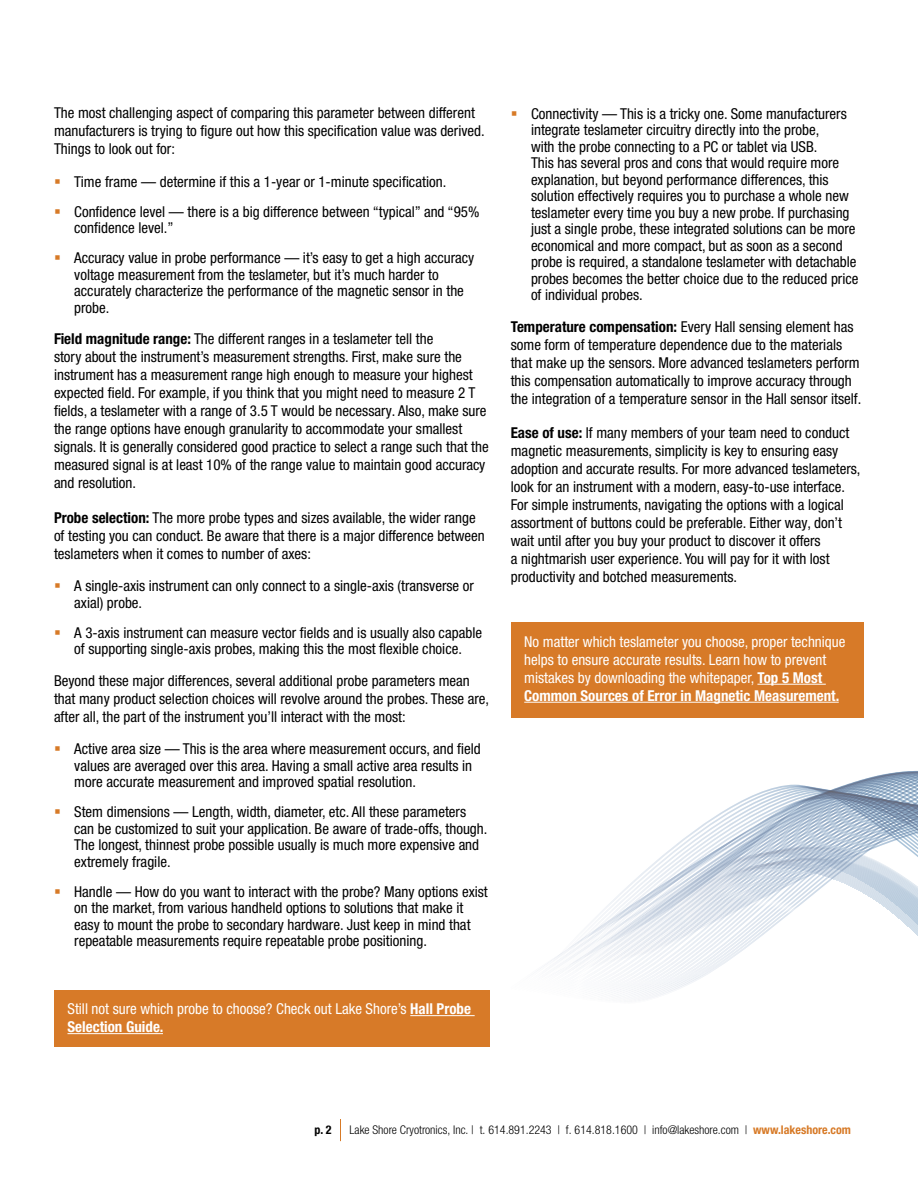
<style>
.page{position:relative;width:918px;height:1188px;background:#fff}
.page>*{position:absolute;margin:0;border:0;box-sizing:border-box;transform-origin:0 0}
.t1{font:condensed 15px/18px "Helvetica Neue LTW1 G";color:#000}
.t2{font:condensed 15px/18px "Helvetica Neue LTW1 G";color:#fff}
.t3{font:300 condensed 12px "Helvetica Neue LTW1 G";color:#000}
.t4{font:700 condensed 12px "Helvetica Neue LTW1 G";color:#000}
.s1{font-weight:700}
.s2{font-weight:700;color:#d77a27}
</style>
<div class="page">
<svg style="left:340px;top:1119px;width:1px;height:22px"></svg>
<svg style="left:544px;top:797px;width:374px;height:203px"></svg>
<div style="left:54px;top:990px;width:435px;height:56px;background:#d77a28"></div>
<hr style="left:410px;top:1015px;width:65px;height:1px;background:#fff">
<hr style="left:68px;top:1033px;width:95px;height:1px;background:#fff">
<div style="left:511px;top:622px;width:353px;height:96px;background:#d77a28"></div>
<hr style="left:757px;top:684px;width:69px;height:1px;background:#fff">
<hr style="left:524px;top:702px;width:315px;height:1px;background:#fff">
<p class="t1" style="left:54px;top:104px;width:432px">The most challenging aspect of comparing this parameter between different manufacturers is trying to figure out how this specification value was derived.<br>Things to look out for:</p>
<p class="t1" style="left:74px;top:167px;width:407px;line-height:30px">Time frame — determine if this a 1-year or 1-minute specification.<br>Confidence level — there is a big difference between “typical” and “95%</p>
<p class="t1" style="left:74px;top:213px;width:401px;line-height:30px">confidence level.”<br>Accuracy value in probe performance — it’s easy to get a high accuracy</p>
<p class="t1" style="left:74px;top:266px;width:391px;line-height:16.5px">voltage measurement from the teslameter, but it’s much harder to accurately characterize the performance of the magnetic sensor in the probe.</p>
<p class="t1" style="left:54px;top:330px;width:436px"><span class="s1">Field magnitude range:</span> The different ranges in a teslameter tell the<br>story about the instrument’s measurement strengths. First, make sure the instrument has a measurement range high enough to measure your highest expected field. For example, if you think that you might need to measure 2 T fields, a teslameter with a range of 3.5 T would be necessary. Also, make sure the range options have enough granularity to accommodate your smallest signals. It is generally considered good practice to select a range such that the measured signal is at least 10% of the range value to maintain good accuracy and resolution.</p>
<p class="t1" style="left:54px;top:508px;width:432px"><span class="s1">Probe selection:</span> The more probe types and sizes available, the wider range of testing you can conduct. Be aware that there is a major difference between teslameters when it comes to number of axes:</p>
<p class="t1" style="left:74px;top:578px;width:401px;line-height:16.5px">A single-axis instrument can only connect to a single-axis (transverse or axial) probe.</p>
<p class="t1" style="left:74px;top:624px;width:409px;line-height:16.5px">A 3-axis instrument can measure vector fields and is usually also capable of supporting single-axis probes, making this the most flexible choice.</p>
<p class="t1" style="left:54px;top:672px;width:437px">Beyond these major differences, several additional probe parameters mean that many product selection choices will revolve around the probes. These are, after all, the part of the instrument you’ll interact with the most:</p>
<p class="t1" style="left:74px;top:741px;width:408px;line-height:16.5px">Active area size — This is the area where measurement occurs, and field values are averaged over this area. Having a small active area results in more accurate measurement and improved spatial resolution.</p>
<p class="t1" style="left:74px;top:804px;width:415px;line-height:16.5px">Stem dimensions — Length, width, diameter, etc. All these parameters can be customized to suit your application. Be aware of trade-offs, though.<br>The longest, thinnest probe possible usually is much more expensive and extremely fragile.</p>
<p class="t1" style="left:74px;top:884px;width:415px;line-height:16.5px">Handle — How do you want to interact with the probe? Many options exist on the market, from various handheld options to solutions that make it easy to mount the probe to secondary hardware. Just keep in mind that repeatable measurements require repeatable probe positioning.</p>
<p class="t2" style="left:68px;top:1000px;width:405px">Still not sure which probe to choose? Check out Lake Shore’s <span class="s1">Hall Probe<br>Selection Guide.</span></p>
<p class="t1" style="left:531px;top:105px;width:329px;line-height:16.5px">Connectivity — This is a tricky one. Some manufacturers integrate teslameter circuitry directly into the probe,<br>with the probe connecting to a PC or tablet via USB.<br>This has several pros and cons that would require more explanation, but beyond performance differences, this solution effectively requires you to purchase a whole new teslameter every time you buy a new probe. If purchasing just a single probe, these integrated solutions can be more economical and more compact, but as soon as a second probe is required, a standalone teslameter with detachable probes becomes the better choice due to the reduced price of individual probes.</p>
<p class="t1" style="left:511px;top:317px;width:352px"><span class="s1">Temperature compensation:</span> Every Hall sensing element has some form of temperature dependence due to the materials that make up the sensors. More advanced teslameters perform this compensation automatically to improve accuracy through the integration of a temperature sensor in the Hall sensor itself.</p>
<p class="t1" style="left:511px;top:424px;width:351px"><span class="s1">Ease of use:</span> If many members of your team need to conduct magnetic measurements, simplicity is key to ensuring easy adoption and accurate results. For more advanced teslameters, look for an instrument with a modern, easy-to-use interface.<br>For simple instruments, navigating the options with a logical assortment of buttons could be preferable. Either way, don’t wait until after you buy your product to discover it offers<br>a nightmarish user experience. You will pay for it with lost productivity and botched measurements.</p>
<p class="t2" style="left:524px;top:632px;width:323px">No matter which teslameter you choose, proper technique helps to ensure accurate results. Learn how to prevent mistakes by downloading the whitepaper, <span class="s1">Top 5 Most Common Sources of Error in Magnetic Measurement.</span></p>
<p class="t4" style="left:314px;top:1122px;width:19px">p. 2</p>
<p class="t3" style="left:350px;top:1122px;width:503px">Lake Shore Cryotronics, Inc. | t. 614.891.2243 | f. 614.818.1600 | info@lakeshore.com | <span class="s2">www.lakeshore.com</span></p>
</div>
